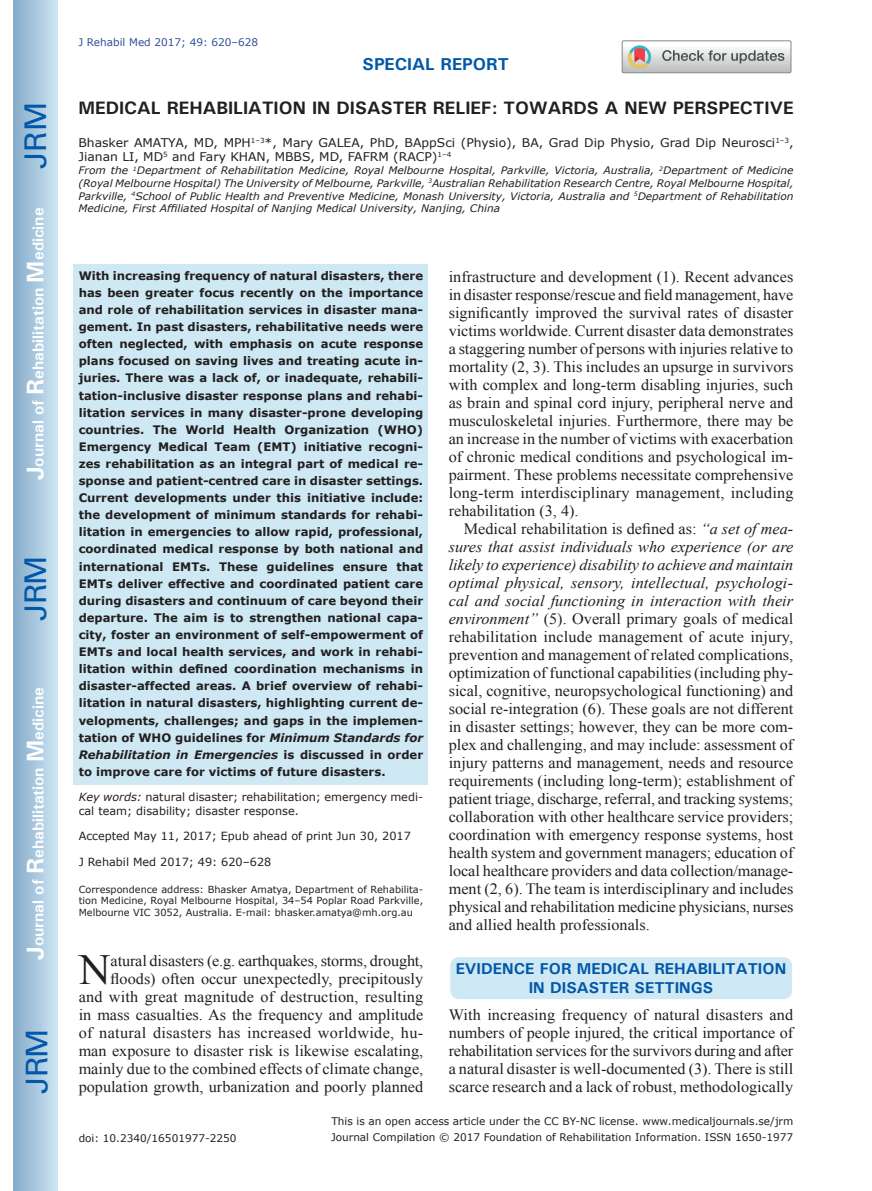
<style>
.page{position:relative;width:872px;height:1191px;background:#fff}
.page>*{position:absolute;margin:0;border:0;box-sizing:border-box;transform-origin:0 0}
.t1{font:42.9px "Times New Roman";color:#231f20}
.t2{font:30px "Univers";letter-spacing:-.03em;color:#0157a8}
.t3{font:700 18px "Univers";color:#231f20}
.t4{font:700 17.25px "Univers";color:#0157a8}
.t5{font:15.75px/18px "Times New Roman";color:#231f20;text-align:justify}
.t6{font:700 15.75px "Univers";color:#fff}
.t7{font:700 15.75px/18.9px "Univers";color:#0157a8;text-align:center}
.t8{font:12px/14.4px "Verdana";color:#231f20}
.t9{font:700 11.7px/17.1px "Verdana";color:#231f20;text-align:justify}
.t10{font:11.25px/13.5px "Verdana";color:#231f20}
.t11{font:10.5px "Verdana";color:#231f20}
.t12{font:10.5px "Verdana";color:#324f95}
.t13{font:italic 10.35px/12.8px "Verdana";color:#231f20;text-align:justify}
.t14{font:9.75px/11.7px "Verdana";color:#231f20;text-align:justify}
.s1{font-size:24px}
.s2{font-style:italic}
</style>
<div class="page">
<div style="left:14px;top:0;width:43px;height:1191px;background:linear-gradient(to right,#88acca,#cbe5f2)"></div>
<svg style="left:622px;top:41px;width:169px;height:32px"></svg>
<div style="left:449px;top:956px;width:344px;height:44px;background:#cee8f4;border-radius:10px"></div>
<div style="left:449px;top:955px;width:344px;height:45px;border:2px solid #fff;border-radius:10px"></div>
<div style="left:74px;top:264px;width:354px;height:520px;background:#cee8f4"></div>
<h2 class="t2" style="left:18px;top:169px;width:68px;rotate:-90deg">JRM</h2>
<p class="t6" style="left:28px;top:480px;width:274px;rotate:-90deg"><span class="s1">J</span>ournal of <span class="s1">R</span>ehabilitation <span class="s1">M</span>edicine</p>
<h2 class="t2" style="left:18px;top:620px;width:67px;rotate:-90deg">JRM</h2>
<p class="t6" style="left:28px;top:959px;width:274px;rotate:-90deg"><span class="s1">J</span>ournal of <span class="s1">R</span>ehabilitation <span class="s1">M</span>edicine</p>
<h2 class="t2" style="left:19px;top:1093px;width:67px;rotate:-90deg">JRM</h2>
<p class="t12" style="left:78px;top:35px;width:181px">J Rehabil Med 2017; 49: 620–628</p>
<p class="t4" style="left:363px;top:53px;width:148px">SPECIAL REPORT</p>
<p class="t3" style="left:78px;top:97px;width:716px">MEDICAL REHABILIATION IN DISASTER RELIEF: TOWARDS A NEW PERSPECTIVE</p>
<p class="t8" style="left:78px;top:135px;width:716px">Bhasker AMATYA, MD, MPH<sup>1–3</sup>*, Mary GALEA, PhD, BAppSci (Physio), BA, Grad Dip Physio, Grad Dip Neurosci<sup>1–3</sup>,<br>Jianan LI, MD<sup>5</sup> and Fary KHAN, MBBS, MD, FAFRM (RACP)<sup>1–4</sup></p>
<p class="t13" style="left:78px;top:164px;width:716px">From the <sup>1</sup>Department of Rehabilitation Medicine, Royal Melbourne Hospital, Parkville, Victoria, Australia, <sup>2</sup>Department of Medicine (Royal Melbourne Hospital) The University of Melbourne, Parkville, <sup>3</sup>Australian Rehabilitation Research Centre, Royal Melbourne Hospital, Parkville, <sup>4</sup>School of Public Health and Preventive Medicine, Monash University, Victoria, Australia and <sup>5</sup>Department of Rehabilitation Medicine, First Affiliated Hospital of Nanjing Medical University, Nanjing, China</p>
<p class="t9" style="left:79px;top:267px;width:346px">With increasing frequency of natural disasters, there has been greater focus recently on the importance and role of rehabilitation services in disaster mana&shy;gement. In past disasters, rehabilitative needs were often neglected, with emphasis on acute response plans focused on saving lives and treating acute in&shy;juries. There was a lack of, or inadequate, rehabili&shy;tation-inclusive disaster response plans and rehabi&shy;litation services in many disaster-prone developing countries. The World Health Organization (WHO)<br>Emergency Medical Team (EMT) initiative recogni&shy;zes rehabilitation as an integral part of medical re&shy;sponse and patient-centred care in disaster settings.<br>Current developments under this initiative include: the development of minimum standards for rehabi&shy;litation in emergencies to allow rapid, professional, coordinated medical response by both national and international EMTs. These guidelines ensure that EMTs deliver effective and coordinated patient care during disasters and continuum of care beyond their departure. The aim is to strengthen national capa&shy;city, foster an environment of self-empowerment of EMTs and local health services, and work in rehabi&shy;litation within defined coordination mechanisms in disaster-affected areas. A brief overview of rehabi&shy;litation in natural disasters, highlighting current de&shy;velopments, challenges; and gaps in the implemen&shy;tation of WHO guidelines for <span class="s2">Minimum Standards for Rehabilitation in Emergencies</span> is discussed in order to improve care for victims of future disasters.</p>
<p class="t10" style="left:79px;top:790px;width:346px"><span class="s2">Key words:</span> natural disaster; rehabilitation; emergency medi&shy;cal team; disability; disaster response.</p>
<p class="t10" style="left:79px;top:829px;width:334px">Accepted May 11, 2017; Epub ahead of print Jun 30, 2017</p>
<p class="t10" style="left:79px;top:855px;width:194px">J Rehabil Med 2017; 49: 620–628</p>
<p class="t14" style="left:79px;top:883px;width:346px">Correspondence address: Bhasker Amatya, Department of Rehabilita&shy;tion Medicine, Royal Melbourne Hospital, 34–54 Poplar Road Parkville, Melbourne VIC 3052, Australia. E-mail: bhasker.amatya@mh.org.au</p>
<h1 class="t1" style="left:79px;top:940px;width:33px">N</h1>
<p class="t5" style="left:79px;top:951px;width:346px;text-align:right">atural disasters (e.g. earthquakes, storms, drought, floods) often occur unexpectedly, precipitously<br>and with great magnitude of destruction, resulting in mass casualties. As the frequency and amplitude of natural disasters has increased worldwide, hu&shy;man exposure to disaster risk is likewise escalating, mainly due to the combined effects of climate change, population growth, urbanization and poorly planned</p>
<p class="t5" style="left:449px;top:267px;width:346px">infrastructure and development (1). Recent advances in disaster response/rescue and field management, have significantly improved the survival rates of disaster victims worldwide. Current disaster data demonstrates a staggering number of persons with injuries relative to mortality (2, 3). This includes an upsurge in survivors with complex and long-term disabling injuries, such as brain and spinal cord injury, peripheral nerve and musculoskeletal injuries. Furthermore, there may be an increase in the number of victims with exacerbation of chronic medical conditions and psychological im&shy;pairment. These problems necessitate comprehensive long-term interdisciplinary management, including rehabilitation (3, 4).</p>
<p class="t5" style="left:449px;top:519px;width:346px;text-indent:15px">Medical rehabilitation is defined as: <span class="s2">“a set of mea&shy;sures that assist individuals who experience (or are likely to experience) disability to achieve and maintain optimal physical, sensory, intellectual, psychologi&shy;cal and social functioning in interaction with their environment”</span> (5). Overall primary goals of medical rehabilitation include management of acute injury, prevention and management of related complications, optimization of functional capabilities (including phy&shy;sical, cognitive, neuropsychological functioning) and social re-integration (6). These goals are not different in disaster settings; however, they can be more com&shy;plex and challenging, and may include: assessment of injury patterns and management, needs and resource requirements (including long-term); establishment of patient triage, discharge, referral, and tracking systems; collaboration with other healthcare service providers; coordination with emergency response systems, host health system and government managers; education of local healthcare providers and data collection/manage&shy;ment (2, 6). The team is interdisciplinary and includes physical and rehabilitation medicine physicians, nurses and allied health professionals.</p>
<p class="t7" style="left:456px;top:959px;width:332px">EVIDENCE FOR MEDICAL REHABILITATION<br>IN DISASTER SETTINGS</p>
<p class="t5" style="left:449px;top:1005px;width:346px">With increasing frequency of natural disasters and numbers of people injured, the critical importance of rehabilitation services for the survivors during and after a natural disaster is well-documented (3). There is still scarce research and a lack of robust, methodologically</p>
<p class="t11" style="left:79px;top:1130px;width:159px">doi: 10.2340/16501977-2250</p>
<p class="t11" style="left:331px;top:1114px;width:463px">This is an open access article under the CC BY-NC license. www.medicaljournals.se/jrm</p>
<p class="t11" style="left:331px;top:1130px;width:464px">Journal Compilation © 2017 Foundation of Rehabilitation Information. ISSN 1650-1977</p>
</div>
